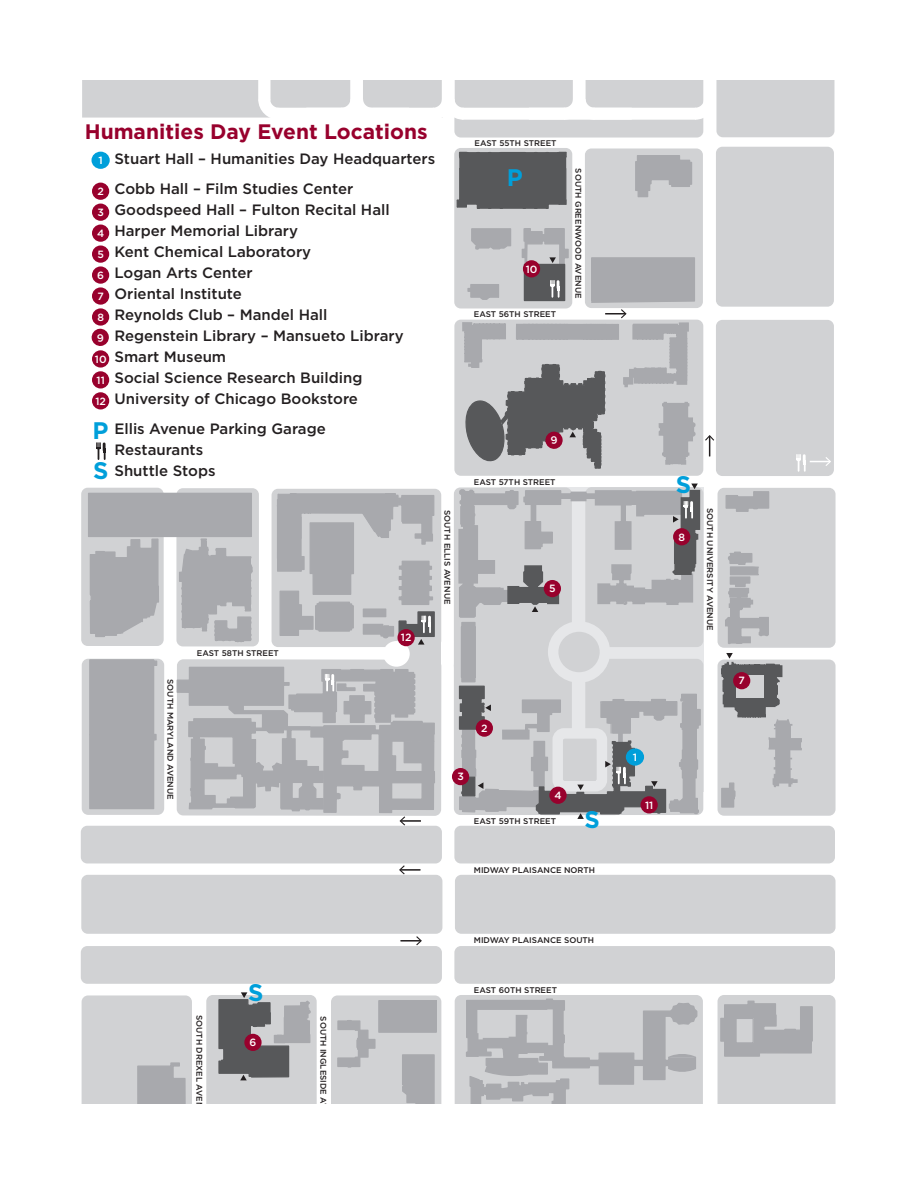
<style>
.page{position:relative;width:918px;height:1188px;background:#fff}
.page>*{position:absolute;margin:0;border:0;box-sizing:border-box;transform-origin:0 0}
.t1{font:700 24px "Gotham";color:#009fda}
.t2{font:700 21px "Gotham";color:#98012d}
.t3{font:500 15px/21px "Gotham";color:#231f20}
.t4{font:500 10.5px/21px "Gotham";color:#fff}
.t5{font:500 10.5px "Gotham";color:#fff;scale:1.06 1}
.t6{font:500 8.25px "Gotham";color:#231f20}
</style>
<div class="page">
<hr style="left:400px;top:940px;width:21px;height:2px;background:#231f20">
<svg style="left:416px;top:936px;width:6px;height:9px"></svg>
<hr style="left:400px;top:869px;width:20px;height:2px;background:#231f20">
<svg style="left:399px;top:865px;width:6px;height:9px"></svg>
<svg style="left:705px;top:435px;width:9px;height:21px"></svg>
<div style="left:585px;top:148px;width:118px;height:160px;background:#d1d2d4;border-radius:6px"></div>
<div style="left:454px;top:320px;width:249px;height:156px;background:#d1d2d4;border-radius:6px"></div>
<div style="left:454px;top:148px;width:118px;height:160px;background:#d1d2d4;border-radius:6px"></div>
<div style="left:716px;top:147px;width:118px;height:160px;background:#d1d2d4;border-radius:6px"></div>
<div style="left:716px;top:320px;width:118px;height:156px;background:#d1d2d4;border-radius:6px"></div>
<div style="left:718px;top:488px;width:118px;height:160px;background:#d1d2d4;border-radius:6px"></div>
<div style="left:718px;top:660px;width:118px;height:156px;background:#d1d2d4;border-radius:6px"></div>
<div style="left:454px;top:487px;width:118px;height:160px;background:#d1d2d4;border-radius:6px"></div>
<div style="left:454px;top:659px;width:118px;height:156px;background:#d1d2d4;border-radius:6px"></div>
<div style="left:455px;top:875px;width:381px;height:59px;background:#d1d2d4;border-radius:6px"></div>
<div style="left:454px;top:946px;width:381px;height:38px;background:#d1d2d4;border-radius:6px"></div>
<div style="left:454px;top:826px;width:381px;height:37px;background:#d1d2d4;border-radius:6px"></div>
<div style="left:718px;top:995px;width:118px;height:156px;background:#d1d2d4;border-radius:6px"></div>
<div style="left:455px;top:995px;width:248px;height:156px;background:#d1d2d4;border-radius:6px"></div>
<div style="left:81px;top:875px;width:361px;height:59px;background:#d1d2d4;border-radius:6px"></div>
<div style="left:81px;top:946px;width:361px;height:38px;background:#d1d2d4;border-radius:6px"></div>
<div style="left:81px;top:826px;width:361px;height:37px;background:#d1d2d4;border-radius:6px"></div>
<div style="left:331px;top:995px;width:110px;height:157px;background:#d1d2d4;border-radius:6px"></div>
<div style="left:206px;top:995px;width:111px;height:156px;background:#d1d2d4;border-radius:6px"></div>
<div style="left:82px;top:995px;width:110px;height:157px;background:#d1d2d4;border-radius:6px"></div>
<div style="left:272px;top:489px;width:169px;height:158px;background:#d1d2d4;border-radius:6px"></div>
<div style="left:176px;top:488px;width:83px;height:158px;background:#d1d2d4;border-radius:6px"></div>
<div style="left:81px;top:488px;width:83px;height:158px;background:#d1d2d4;border-radius:6px"></div>
<div style="left:177px;top:659px;width:264px;height:157px;background:#d1d2d4;border-radius:7px"></div>
<div style="left:82px;top:659px;width:82px;height:156px;background:#d1d2d4;border-radius:6px"></div>
<div style="left:454px;top:637px;width:118px;height:35px;background:#d1d2d4;border-radius:6px"></div>
<div style="left:391px;top:616px;width:50px;height:93px;background:#d1d2d4"></div>
<div style="left:383px;top:641px;width:27px;height:26px;background:#fff;border-radius:50%"></div>
<div style="left:379px;top:1001px;width:57px;height:31px;background:#a8a9ad"></div>
<div style="left:378px;top:1000px;width:59px;height:33px;border:1px solid #a8a9ad"></div>
<svg style="left:402px;top:1054px;width:33px;height:50px;background:#a9aaae"></svg>
<svg style="left:137px;top:1062px;width:49px;height:42px;background:#aeafb2"></svg>
<svg style="left:337px;top:1020px;width:39px;height:48px"></svg>
<svg style="left:720px;top:1000px;width:93px;height:57px"></svg>
<div style="left:736px;top:1018px;width:17px;height:25px;background:#d1d2d4"></div>
<div style="left:735px;top:1018px;width:19px;height:26px;border:1px solid #a8a9ad"></div>
<svg style="left:725px;top:491px;width:45px;height:21px"></svg>
<svg style="left:635px;top:155px;width:57px;height:43px"></svg>
<div style="left:89px;top:659px;width:69px;height:150px;background:#a8a9ad"></div>
<div style="left:89px;top:493px;width:162px;height:43px;background:#a8a9ad"></div>
<div style="left:88px;top:493px;width:164px;height:44px;border:1px solid #a8a9ad"></div>
<svg style="left:179px;top:538px;width:74px;height:104px"></svg>
<svg style="left:89px;top:538px;width:70px;height:99px"></svg>
<svg style="left:466px;top:998px;width:232px;height:106px"></svg>
<svg style="left:725px;top:551px;width:44px;height:93px"></svg>
<div style="left:82px;top:80px;width:339px;height:38px;background:#d1d2d4"></div>
<div style="left:277px;top:108px;width:65px;height:12px;background:#fff"></div>
<svg style="left:329px;top:87px;width:55px;height:21px"></svg>
<svg style="left:421px;top:80px;width:413px;height:58px"></svg>
<div style="left:372px;top:108px;width:62px;height:12px;background:#fff"></div>
<div style="left:306px;top:108px;width:103px;height:12px;background:#fff"></div>
<div style="left:350px;top:24px;width:13px;height:92px;background:#fff"></div>
<div style="left:442px;top:16px;width:13px;height:92px;background:#fff"></div>
<svg style="left:252px;top:87px;width:39px;height:31px"></svg>
<div style="left:258px;top:24px;width:13px;height:77px;background:#fff"></div>
<div style="left:81px;top:1104px;width:784px;height:81px;background:#fff"></div>
<svg style="left:456px;top:151px;width:111px;height:58px;background:#5f6062"></svg>
<svg style="left:720px;top:653px;width:82px;height:155px"></svg>
<svg style="left:218px;top:992px;width:93px;height:88px"></svg>
<svg style="left:176px;top:666px;width:260px;height:160px"></svg>
<div style="left:75px;top:118px;width:373px;height:360px;background:#fff;border-radius:6px"></div>
<div style="left:452px;top:768px;width:17px;height:17px;background:#98012d;border-radius:50%"></div>
<div style="left:733px;top:672px;width:17px;height:17px;background:#98012d;border-radius:50%"></div>
<div style="left:244px;top:1034px;width:18px;height:17px;background:#98012d;border-radius:50%"></div>
<div style="left:92px;top:392px;width:17px;height:17px;background:#98012d;border-radius:50%"></div>
<div style="left:92px;top:225px;width:17px;height:17px;background:#98012d;border-radius:50%"></div>
<div style="left:92px;top:245px;width:17px;height:18px;background:#98012d;border-radius:50%"></div>
<div style="left:92px;top:152px;width:18px;height:17px;background:#009fda;border-radius:50%"></div>
<div style="left:92px;top:371px;width:17px;height:18px;background:#98012d;border-radius:50%"></div>
<div style="left:92px;top:204px;width:17px;height:17px;background:#98012d;border-radius:50%"></div>
<div style="left:92px;top:287px;width:17px;height:18px;background:#98012d;border-radius:50%"></div>
<div style="left:92px;top:308px;width:17px;height:18px;background:#98012d;border-radius:50%"></div>
<div style="left:92px;top:266px;width:17px;height:18px;background:#98012d;border-radius:50%"></div>
<div style="left:92px;top:350px;width:17px;height:18px;background:#98012d;border-radius:50%"></div>
<div style="left:92px;top:183px;width:17px;height:17px;background:#98012d;border-radius:50%"></div>
<svg style="left:796px;top:455px;width:35px;height:16px"></svg>
<svg style="left:277px;top:493px;width:158px;height:152px"></svg>
<svg style="left:458px;top:484px;width:243px;height:335px"></svg>
<svg style="left:96px;top:443px;width:10px;height:16px"></svg>
<svg style="left:461px;top:227px;width:235px;height:242px"></svg>
<svg style="left:91px;top:328px;width:18px;height:18px"></svg>
<p class="t2" style="left:85px;top:117px;width:344px">Humanities Day Event Locations</p>
<p class="t3" style="left:114px;top:144px;width:322px;line-height:30px">Stuart Hall – Humanities Day Headquarters<br>Cobb Hall – Film Studies Center</p>
<p class="t3" style="left:114px;top:199px;width:291px">Goodspeed Hall – Fulton Recital Hall<br>Harper Memorial Library<br>Kent Chemical Laboratory<br>Logan Arts Center<br>Oriental Institute<br>Reynolds Club – Mandel Hall<br>Regenstein Library – Mansueto Library<br>Smart Museum<br>Social Science Research Building<br>University of Chicago Bookstore</p>
<p class="t3" style="left:114px;top:418px;width:213px">Ellis Avenue Parking Garage<br>Restaurants<br>Shuttle Stops</p>
<p class="t5" style="left:99px;top:154px;width:6px">1</p>
<p class="t4" style="left:98px;top:181px;width:8px">2</p>
<p class="t4" style="left:98px;top:202px;width:8px">3</p>
<p class="t4" style="left:97px;top:223px;width:9px">4<br>5</p>
<p class="t4" style="left:97px;top:265px;width:8px">6</p>
<p class="t4" style="left:97px;top:286px;width:8px">7<br>8</p>
<p class="t4" style="left:95px;top:348px;width:13px">10</p>
<p class="t4" style="left:97px;top:369px;width:10px">11</p>
<p class="t4" style="left:95px;top:390px;width:12px">12</p>
<p class="t1" style="left:93px;top:414px;width:18px">P</p>
<p class="t1" style="left:93px;top:455px;width:17px">S</p>
<p class="t6" style="left:175px;top:679px;width:122px;rotate:90deg">SOUTH MARYLAND AVENUE</p>
<p class="t6" style="left:197px;top:648px;width:84px">EAST 58TH STREET</p>
<p class="t4" style="left:401px;top:627px;width:12px">12</p>
<p class="t6" style="left:475px;top:138px;width:84px">EAST 55TH STREET</p>
<p class="t1" style="left:507px;top:162px;width:18px">P</p>
<p class="t4" style="left:526px;top:258px;width:13px">10</p>
<p class="t6" style="left:474px;top:309px;width:84px">EAST 56TH STREET</p>
<p class="t6" style="left:583px;top:168px;width:131px;rotate:90deg">SOUTH GREENWOOD AVENUE</p>
<p class="t6" style="left:474px;top:477px;width:83px">EAST 57TH STREET</p>
<p class="t1" style="left:676px;top:469px;width:17px">S</p>
<p class="t6" style="left:452px;top:510px;width:96px;rotate:90deg">SOUTH ELLIS AVENUE</p>
<p class="t6" style="left:715px;top:508px;width:124px;rotate:90deg">SOUTH UNIVERSITY AVENUE</p>
<p class="t4" style="left:679px;top:526px;width:8px">8</p>
<p class="t4" style="left:549px;top:578px;width:8px">5</p>
<p class="t4" style="left:481px;top:718px;width:8px">2</p>
<p class="t4" style="left:457px;top:766px;width:8px">3</p>
<p class="t4" style="left:555px;top:785px;width:9px">4</p>
<p class="t6" style="left:474px;top:816px;width:84px">EAST 59TH STREET</p>
<p class="t1" style="left:584px;top:804px;width:17px">S</p>
<p class="t5" style="left:633px;top:751px;width:6px">1</p>
<p class="t4" style="left:645px;top:794px;width:10px">11</p>
<p class="t6" style="left:474px;top:865px;width:123px">MIDWAY PLAISANCE NORTH</p>
<p class="t6" style="left:204px;top:1015px;width:107px;rotate:90deg">SOUTH DREXEL AVENUE</p>
<p class="t1" style="left:248px;top:977px;width:17px">S</p>
<p class="t4" style="left:250px;top:1032px;width:8px">6</p>
<p class="t6" style="left:328px;top:1016px;width:118px;rotate:90deg">SOUTH INGLESIDE AVENUE</p>
<p class="t6" style="left:474px;top:936px;width:122px">MIDWAY PLAISANCE SOUTH</p>
<p class="t6" style="left:474px;top:985px;width:85px">EAST 60TH STREET</p>
<p class="t4" style="left:739px;top:670px;width:8px">7</p>
</div>
